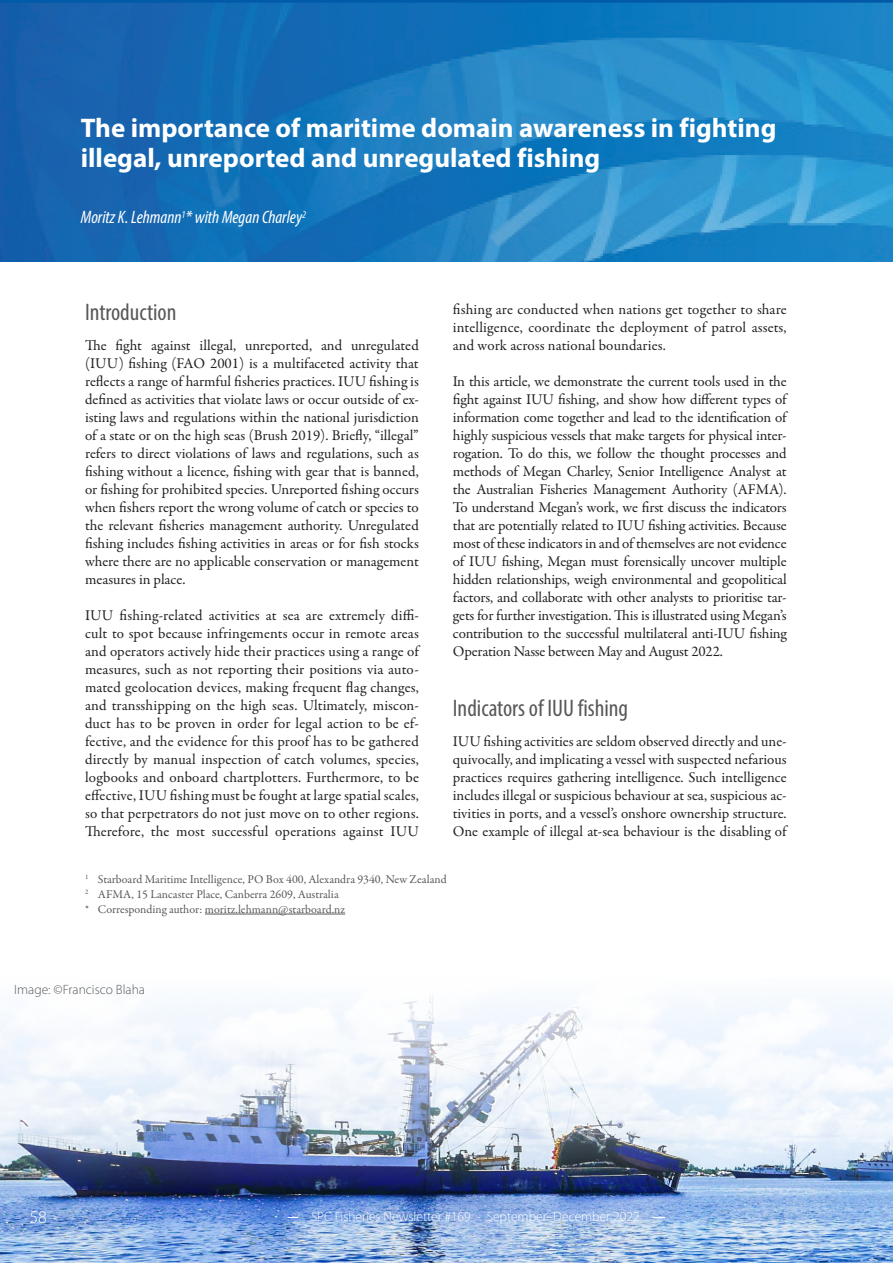
<style>
.page{position:relative;width:893px;height:1263px;background:#fff}
.page>*{position:absolute;margin:0;border:0;box-sizing:border-box;transform-origin:0 0}
.Title_feature{font:700 27px/30px "Myriad Pro";color:#fff}
.heading_1{font:condensed 24px "Myriad Pro";color:#57585a}
.Author_names_below_t{font:italic condensed 18px "Myriad Pro";color:#fff}
.t1{font:300 18px "Myriad Pro";color:#fff}
.t2{font:15px/18px "Garamond Premr Pro";color:#231f20;text-align:justify}
.B-footer_left_page{font:300 13.5px "Myriad Pro";color:#fff}
.caption_Figure{font:300 13.5px "Myriad Pro";color:#57585a}
.footnotes{font:12px "Garamond Premr Pro";color:#57585a}
</style>
<div class="page">
<img style="left:0;top:996px;width:893px;height:267px">
<img style="left:0;top:0;width:893px;height:261px">
<hr style="left:205px;top:914px;width:140px;height:1px;background:#57585a">
<svg style="left:653px;top:1217px;width:12px;height:1px"></svg>
<p class="Title_feature" style="left:81px;top:112px;width:697px">The importance of maritime domain awareness in fighting illegal, unreported and unregulated fishing</p>
<p class="Author_names_below_t" style="left:81px;top:207px;width:227px">Moritz K. Lehmann<sup>1</sup>* with Megan Charley<sup>2</sup></p>
<p class="heading_1" style="left:85px;top:297px;width:93px">Introduction</p>
<p class="t2" style="left:85px;top:336px;width:335px">The fight against illegal, unreported, and unregulated (IUU) fishing (FAO 2001) is a multifaceted activity that reflects a range of harmful fisheries practices. IUU fishing is defined as activities that violate laws or occur outside of ex&shy;isting laws and regulations within the national jurisdiction of a state or on the high seas (Brush 2019). Briefly, “illegal” refers to direct violations of laws and regulations, such as fishing without a licence, fishing with gear that is banned, or fishing for prohibited species. Unreported fishing occurs when fishers report the wrong volume of catch or species to the relevant fisheries management authority. Unregulated fishing includes fishing activities in areas or for fish stocks where there are no applicable conservation or management measures in place.</p>
<p class="t2" style="left:85px;top:606px;width:335px">IUU fishing-related activities at sea are extremely diffi&shy;cult to spot because infringements occur in remote areas and operators actively hide their practices using a range of measures, such as not reporting their positions via auto&shy;mated geolocation devices, making frequent flag changes, and transshipping on the high seas. Ultimately, miscon&shy;duct has to be proven in order for legal action to be ef&shy;fective, and the evidence for this proof has to be gathered directly by manual inspection of catch volumes, species, logbooks and onboard chartplotters. Furthermore, to be effective, IUU fishing must be fought at large spatial scales, so that perpetrators do not just move on to other regions.<br>Therefore, the most successful operations against IUU</p>
<p class="t2" style="left:453px;top:300px;width:335px">fishing are conducted when nations get together to share intelligence, coordinate the deployment of patrol assets, and work across national boundaries.</p>
<p class="t2" style="left:453px;top:372px;width:335px">In this article, we demonstrate the current tools used in the fight against IUU fishing, and show how different types of information come together and lead to the identification of highly suspicious vessels that make targets for physical inter&shy;rogation. To do this, we follow the thought processes and methods of Megan Charley, Senior Intelligence Analyst at the Australian Fisheries Management Authority (AFMA).<br>To understand Megan’s work, we first discuss the indicators that are potentially related to IUU fishing activities. Because most of these indicators in and of themselves are not evidence of IUU fishing, Megan must forensically uncover multiple hidden relationships, weigh environmental and geopolitical factors, and collaborate with other analysts to prioritise tar&shy;gets for further investigation. This is illustrated using Megan’s contribution to the successful multilateral anti-IUU fishing Operation Nasse between May and August 2022.</p>
<p class="heading_1" style="left:453px;top:693px;width:177px">Indicators of IUU fishing</p>
<p class="t2" style="left:453px;top:732px;width:335px">IUU fishing activities are seldom observed directly and une&shy;quivocally, and implicating a vessel with suspected nefarious practices requires gathering intelligence. Such intelligence includes illegal or suspicious behaviour at sea, suspicious ac&shy;tivities in ports, and a vessel’s onshore ownership structure.<br>One example of illegal at-sea behaviour is the disabling of</p>
<p class="footnotes" style="left:85px;top:872px;width:363px"><sup>1</sup> Starboard Maritime Intelligence, PO Box 400, Alexandra 9340, New Zealand</p>
<p class="footnotes" style="left:85px;top:887px;width:255px"><sup>2</sup> AFMA, 15 Lancaster Place, Canberra 2609, Australia</p>
<p class="footnotes" style="left:85px;top:902px;width:262px">* Corresponding author: moritz.lehmann@starboard.nz</p>
<p class="caption_Figure" style="left:14px;top:981px;width:132px">Image: ©Francisco Blaha</p>
<p class="t1" style="left:29px;top:1206px;width:19px">58</p>
<p class="B-footer_left_page" style="left:311px;top:1208px;width:330px">SPC Fisheries Newsletter #169 - September–December 2022</p>
</div>
